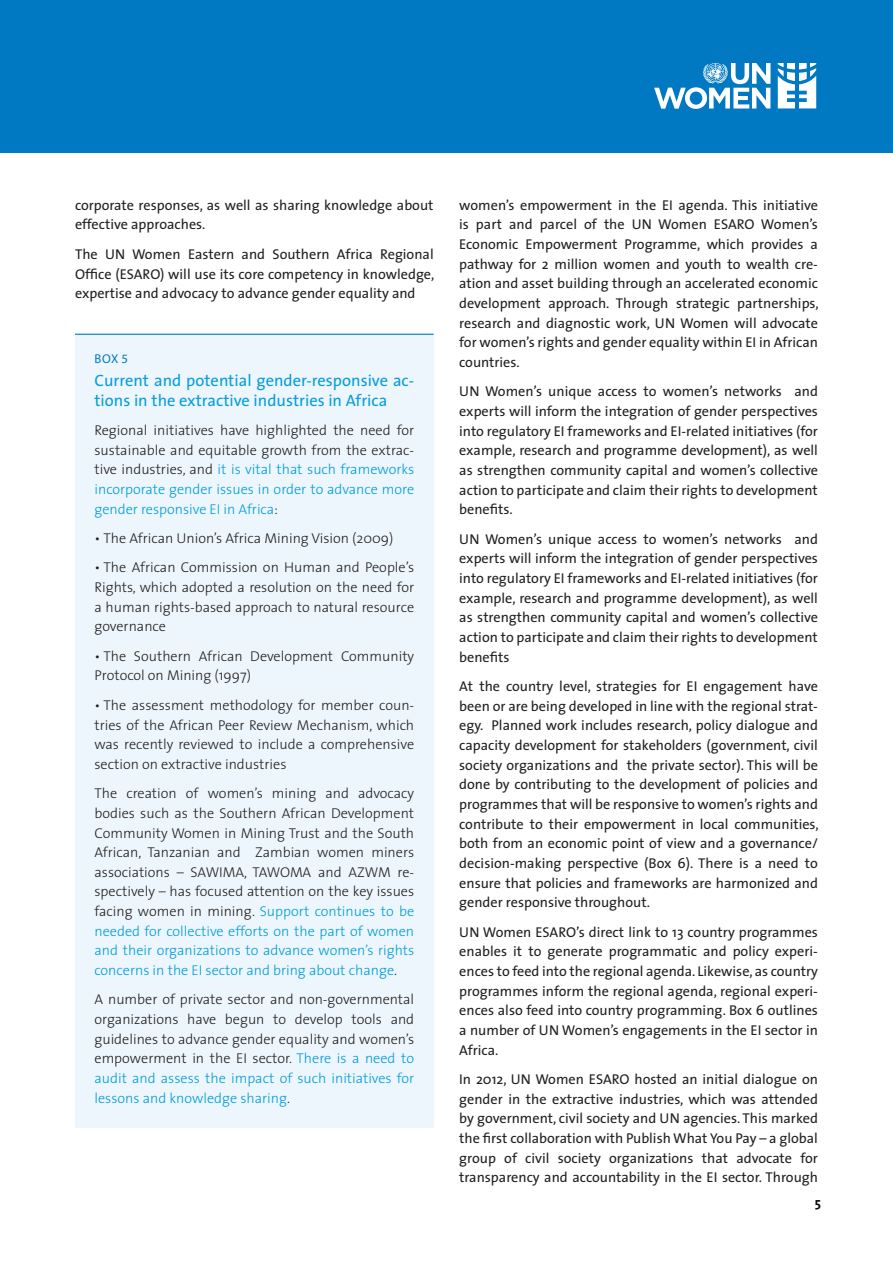
<style>
.page{position:relative;width:893px;height:1263px;background:#fff}
.page>*{position:absolute;margin:0;border:0;box-sizing:border-box;transform-origin:0 0}
.Box_Title{font:16.5px/19.6px "The Sans";color:#069ddc}
.BODY_TEXT__ITALIC_OR{font:14.25px/19.6px "The Sans";color:#231f20;text-align:justify}
.Box_Text{font:300 14.25px/19.6px "The Sans";color:#231f20;text-align:justify}
.t1{font:700 13.5px "The Sans";color:#080b0c}
.Box_____Blue__CHILD{font:12.75px "Myriad Pro";color:#0079c2}
.s1{color:#009ddc}
</style>
<div class="page">
<div style="left:0;top:0;width:893px;height:153px;background:#0079c2"></div>
<svg style="left:654px;top:63px;width:116px;height:46px"></svg>
<svg style="left:778px;top:63px;width:38px;height:45px"></svg>
<div style="left:75px;top:334px;width:359px;height:794px;background:#edf6fc"></div>
<hr style="left:75px;top:334px;width:359px;height:1px;background:#0079c2">
<p class="BODY_TEXT__ITALIC_OR" style="left:75px;top:195px;width:360px">corporate responses, as well as sharing knowledge about effective approaches.</p>
<p class="BODY_TEXT__ITALIC_OR" style="left:75px;top:244px;width:361px">The UN Women Eastern and Southern Africa Regional Office (ESARO) will use its core competency in knowledge, expertise and advocacy to advance gender equality and</p>
<p class="Box_____Blue__CHILD" style="left:95px;top:351px;width:35px">BOX 5</p>
<p class="Box_Title" style="left:94px;top:370px;width:321px">Current and potential gender-responsive ac&shy;tions in the extractive industries in Africa</p>
<p class="Box_Text" style="left:94px;top:420px;width:321px">Regional initiatives have highlighted the need for sustainable and equitable growth from the extrac&shy;tive industries, and <span class="s1">it is vital that such frameworks incorporate gender issues in order to advance more gender responsive EI in Africa</span>:</p>
<p class="Box_Text" style="left:94px;top:528px;width:301px">• The African Union’s Africa Mining Vision (2009)</p>
<p class="Box_Text" style="left:94px;top:557px;width:321px">• The African Commission on Human and People’s Rights, which adopted a resolution on the need for a human rights-based approach to natural resource governance</p>
<p class="Box_Text" style="left:94px;top:646px;width:321px">• The Southern African Development Community<br>Protocol on Mining (1997)</p>
<p class="Box_Text" style="left:94px;top:695px;width:321px">• The assessment methodology for member coun&shy;tries of the African Peer Review Mechanism, which was recently reviewed to include a comprehensive section on extractive industries</p>
<p class="Box_Text" style="left:94px;top:783px;width:321px">The creation of women’s mining and advocacy bodies such as the Southern African Development Community Women in Mining Trust and the South African, Tanzanian and Zambian women miners associations – SAWIMA, TAWOMA and AZWM re&shy;spectively – has focused attention on the key issues facing women in mining. <span class="s1">Support continues to be needed for collective efforts on the part of women and their organizations to advance women’s rights concerns in the EI sector and bring about change</span>.</p>
<p class="Box_Text" style="left:94px;top:989px;width:321px">A number of private sector and non-governmental organizations have begun to develop tools and guidelines to advance gender equality and women’s empowerment in the EI sector. <span class="s1">There is a need to audit and assess the impact of such initiatives for lessons and knowledge sharing</span>.</p>
<p class="BODY_TEXT__ITALIC_OR" style="left:459px;top:195px;width:361px">women’s empowerment in the EI agenda. This initiative is part and parcel of the UN Women ESARO Women’s Economic Empowerment Programme, which provides a pathway for 2 million women and youth to wealth cre&shy;ation and asset building through an accelerated economic development approach. Through strategic partnerships, research and diagnostic work, UN Women will advocate for women’s rights and gender equality within EI in African countries.</p>
<p class="BODY_TEXT__ITALIC_OR" style="left:459px;top:381px;width:360px">UN Women’s unique access to women’s networks and experts will inform the integration of gender perspectives into regulatory EI frameworks and EI-related initiatives (for example, research and programme development), as well as strengthen community capital and women’s collective action to participate and claim their rights to development benefits.</p>
<p class="BODY_TEXT__ITALIC_OR" style="left:459px;top:529px;width:360px">UN Women’s unique access to women’s networks and experts will inform the integration of gender perspectives into regulatory EI frameworks and EI-related initiatives (for example, research and programme development), as well as strengthen community capital and women’s collective action to participate and claim their rights to development benefits</p>
<p class="BODY_TEXT__ITALIC_OR" style="left:459px;top:676px;width:361px">At the country level, strategies for EI engagement have been or are being developed in line with the regional strat&shy;egy. Planned work includes research, policy dialogue and capacity development for stakeholders (government, civil society organizations and the private sector). This will be done by contributing to the development of policies and programmes that will be responsive to women’s rights and contribute to their empowerment in local communities, both from an economic point of view and a governance/ decision-making perspective (Box 6). There is a need to ensure that policies and frameworks are harmonized and gender responsive throughout.</p>
<p class="BODY_TEXT__ITALIC_OR" style="left:459px;top:921px;width:360px">UN Women ESARO’s direct link to 13 country programmes enables it to generate programmatic and policy experi&shy;ences to feed into the regional agenda. Likewise, as country programmes inform the regional agenda, regional experi&shy;ences also feed into country programming. Box 6 outlines a number of UN Women’s engagements in the EI sector in Africa.</p>
<p class="BODY_TEXT__ITALIC_OR" style="left:459px;top:1069px;width:360px">In 2012, UN Women ESARO hosted an initial dialogue on gender in the extractive industries, which was attended by government, civil society and UN agencies. This marked the first collaboration with Publish What You Pay – a global group of civil society organizations that advocate for transparency and accountability in the EI sector. Through</p>
<p class="t1" style="left:815px;top:1191px;width:8px">5</p>
</div>
